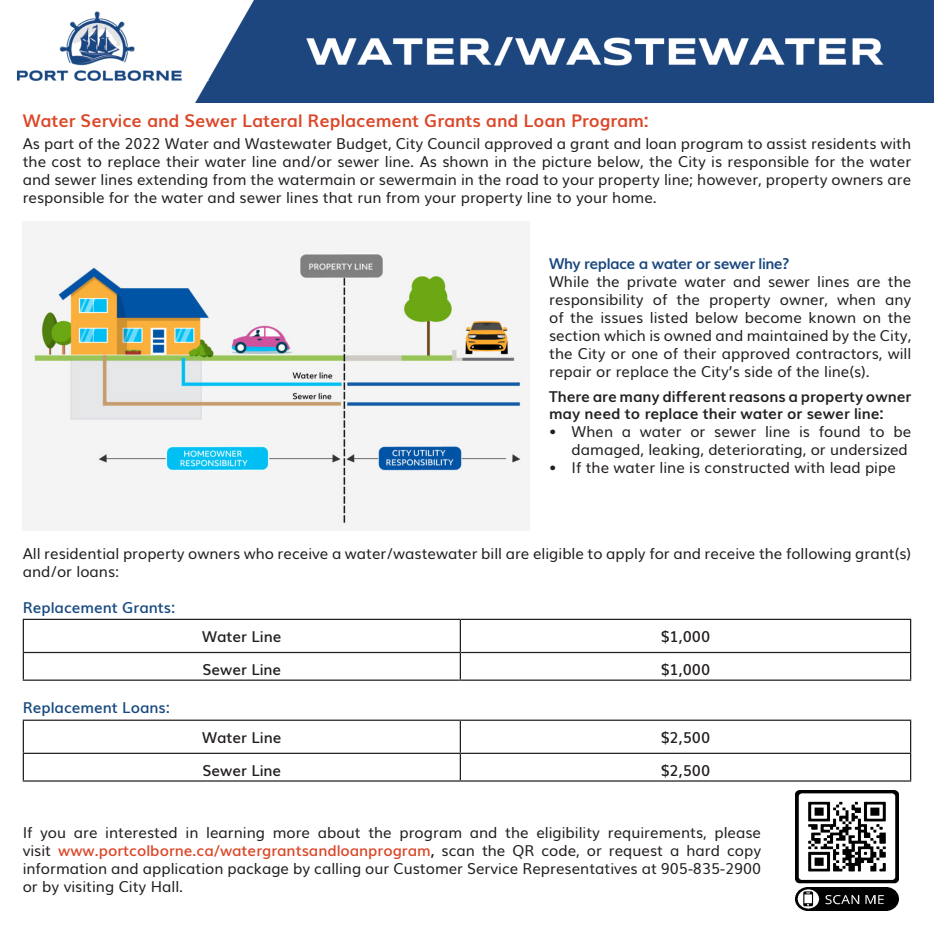
<style>
.page{position:relative;width:934px;height:945px;background:#fff}
.page>*{position:absolute;margin:0;border:0;box-sizing:border-box;transform-origin:0 0}
.t1{font:700 17.5px "Muli";color:#db4728}
.t2{font:15px/18px "Muli";color:#231f20;text-align:justify}
.t3{font:700 15px/17.5px "Muli";color:#231f20}
.t4{font:600 15px "Muli";color:#231f20}
.t5{font:600 15px "Muli";color:#15487f}
.t6{font:700 15px "Muli";letter-spacing:-.03em;color:#18467f}
.s1{font-weight:600;color:#db4728}
.s2{font-weight:600}
</style>
<div class="page">
<img style="left:17px;top:0;width:917px;height:102px">
<img style="left:23px;top:221px;width:506px;height:310px">
<hr style="left:23px;top:619px;width:437px;height:1px;background:#231f20">
<hr style="left:23px;top:620px;width:1px;height:32px;background:#231f20">
<hr style="left:460px;top:619px;width:451px;height:1px;background:#231f20">
<hr style="left:460px;top:620px;width:1px;height:32px;background:#231f20">
<hr style="left:910px;top:620px;width:1px;height:32px;background:#231f20">
<hr style="left:23px;top:652px;width:437px;height:1px;background:#231f20">
<svg style="left:23px;top:653px;width:1px;height:27px"></svg>
<hr style="left:460px;top:652px;width:451px;height:1px;background:#231f20">
<svg style="left:460px;top:653px;width:1px;height:27px"></svg>
<svg style="left:910px;top:653px;width:1px;height:27px"></svg>
<hr style="left:23px;top:680px;width:437px;height:1px;background:#231f20">
<hr style="left:460px;top:680px;width:451px;height:1px;background:#231f20">
<hr style="left:23px;top:720px;width:437px;height:1px;background:#231f20">
<hr style="left:23px;top:721px;width:1px;height:32px;background:#231f20">
<hr style="left:460px;top:720px;width:451px;height:1px;background:#231f20">
<hr style="left:460px;top:721px;width:1px;height:32px;background:#231f20">
<hr style="left:910px;top:721px;width:1px;height:32px;background:#231f20">
<hr style="left:23px;top:753px;width:437px;height:1px;background:#231f20">
<svg style="left:23px;top:754px;width:1px;height:26px"></svg>
<hr style="left:460px;top:753px;width:451px;height:1px;background:#231f20">
<svg style="left:460px;top:754px;width:1px;height:26px"></svg>
<svg style="left:910px;top:754px;width:1px;height:26px"></svg>
<hr style="left:23px;top:780px;width:437px;height:2px;background:#231f20">
<hr style="left:460px;top:780px;width:451px;height:2px;background:#231f20">
<img style="left:795px;top:791px;width:103px;height:120px">
<p class="t1" style="left:23px;top:106px;width:627px">Water Service and Sewer Lateral Replacement Grants and Loan Program:</p>
<p class="t2" style="left:23px;top:134px;width:890px">As part of the 2022 Water and Wastewater Budget, City Council approved a grant and loan program to assist residents with the cost to replace their water line and/or sewer line. As shown in the picture below, the City is responsible for the water and sewer lines extending from the watermain or sewermain in the road to your property line; however, property owners are responsible for the water and sewer lines that run from your property line to your home.</p>
<p class="t6" style="left:549px;top:251px;width:242px">Why replace a water or sewer line?</p>
<p class="t2" style="left:549px;top:271px;width:364px">While the private water and sewer lines are the responsibility of the property owner, when any of the issues listed below become known on the section which is owned and maintained by the City, the City or one of their approved contractors, will repair or replace the City’s side of the line(s).</p>
<p class="t3" style="left:549px;top:387px;width:364px">There are many different reasons a property owner may need to replace their water or sewer line:</p>
<p class="t2" style="left:549px;top:422px;width:364px;text-align:right">• When a water or sewer line is found to be damaged, leaking, deteriorating, or undersized</p>
<p class="t2" style="left:549px;top:458px;width:348px">• If the water line is constructed with lead pipe</p>
<p class="t2" style="left:23px;top:543px;width:890px">All residential property owners who receive a water/wastewater bill are eligible to apply for and receive the following grant(s) and/or loans:</p>
<p class="t5" style="left:23px;top:595px;width:154px">Replacement Grants:</p>
<p class="t4" style="left:202px;top:624px;width:81px">Water Line</p>
<p class="t4" style="left:661px;top:624px;width:51px">$1,000</p>
<p class="t4" style="left:202px;top:657px;width:80px">Sewer Line</p>
<p class="t4" style="left:661px;top:657px;width:51px">$1,000</p>
<p class="t5" style="left:23px;top:696px;width:149px">Replacement Loans:</p>
<p class="t4" style="left:202px;top:725px;width:81px">Water Line</p>
<p class="t4" style="left:661px;top:725px;width:51px">$2,500</p>
<p class="t4" style="left:202px;top:758px;width:80px">Sewer Line</p>
<p class="t4" style="left:661px;top:758px;width:51px">$2,500</p>
<p class="t2" style="left:23px;top:823px;width:740px">If you are interested in learning more about the program and the eligibility requirements, please visit <span class="s1">www.portcolborne.ca/watergrantsandloanprogram</span><span class="s2">,</span> scan the QR code, or request a hard copy information and application package by calling our Customer Service Representatives at 905-835-2900 or by visiting City Hall.</p>
</div>
